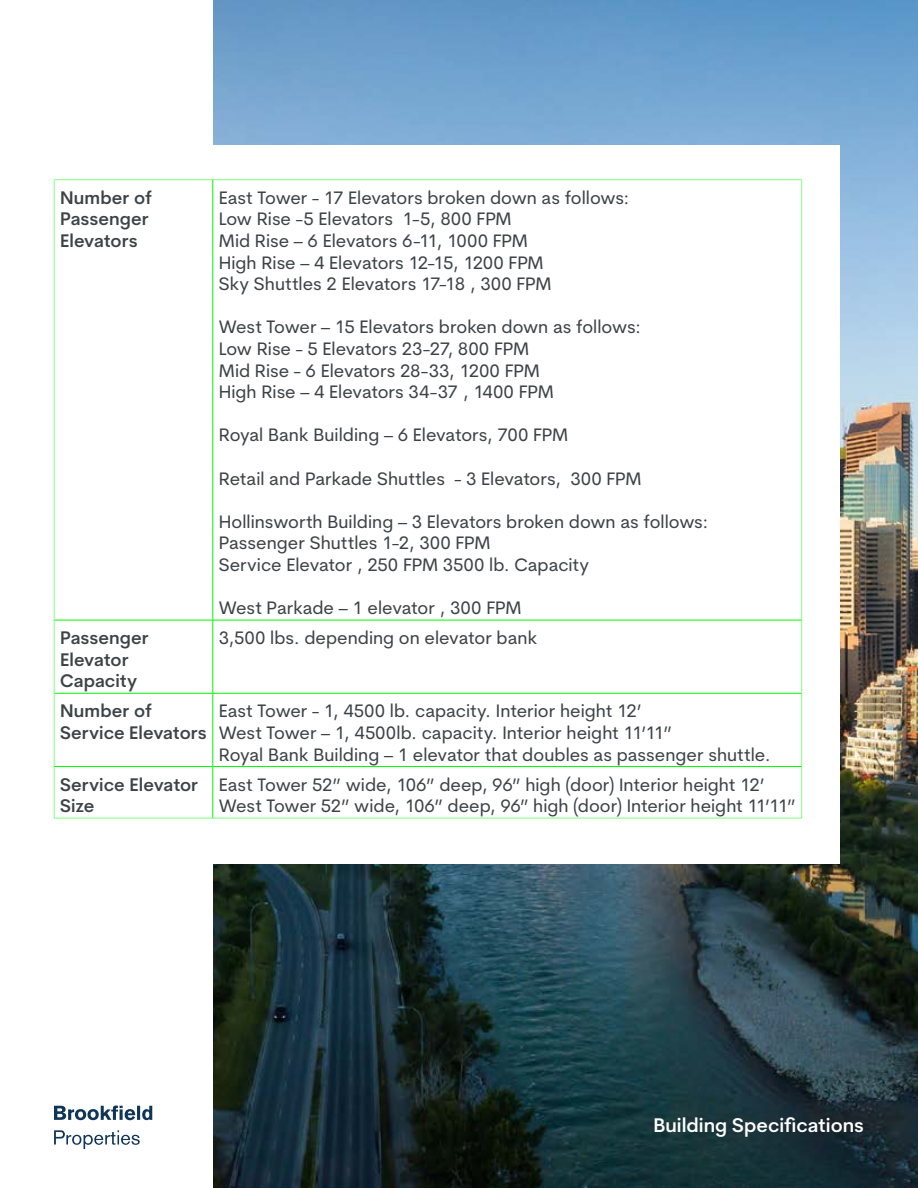
<style>
.page{position:relative;width:918px;height:1188px;background:#fff}
.page>*{position:absolute;margin:0;border:0;box-sizing:border-box;transform-origin:0 0}
.t1{font:600 19.5px "Cerebri Sans";color:#fff}
.t2{font:18px/21.6px "Cerebri Sans";color:#3c4347}
.t3{font:600 18px/21.6px "Cerebri Sans";color:#3c4347}
</style>
<div class="page">
<img style="left:213px;top:0;width:705px;height:1188px">
<div style="left:54px;top:146px;width:786px;height:718px;background:#fff"></div>
<hr style="left:54px;top:179px;width:159px;height:1px;background:#80ff80">
<hr style="left:54px;top:180px;width:1px;height:440px;background:#80ff80">
<hr style="left:213px;top:179px;width:589px;height:1px;background:#80ff80">
<hr style="left:801px;top:180px;width:1px;height:440px;background:#80ff80">
<hr style="left:54px;top:620px;width:1px;height:73px;background:#80ff80">
<hr style="left:801px;top:620px;width:1px;height:73px;background:#80ff80">
<hr style="left:54px;top:693px;width:1px;height:74px;background:#80ff80">
<hr style="left:801px;top:693px;width:1px;height:74px;background:#80ff80">
<hr style="left:54px;top:767px;width:1px;height:51px;background:#80ff80">
<hr style="left:801px;top:767px;width:1px;height:51px;background:#80ff80">
<hr style="left:54px;top:818px;width:159px;height:1px;background:#80ff80">
<hr style="left:213px;top:818px;width:589px;height:1px;background:#80ff80">
<hr style="left:213px;top:180px;width:1px;height:440px;background:#0f0">
<hr style="left:54px;top:620px;width:159px;height:1px;background:#0f0">
<hr style="left:213px;top:620px;width:589px;height:1px;background:#0f0">
<hr style="left:213px;top:620px;width:1px;height:73px;background:#0f0">
<hr style="left:54px;top:693px;width:159px;height:1px;background:#0f0">
<hr style="left:213px;top:693px;width:589px;height:1px;background:#0f0">
<hr style="left:213px;top:693px;width:1px;height:73px;background:#0f0">
<hr style="left:54px;top:766px;width:159px;height:1px;background:#0f0">
<hr style="left:213px;top:766px;width:589px;height:1px;background:#0f0">
<hr style="left:213px;top:767px;width:1px;height:51px;background:#0f0">
<svg style="left:54px;top:1106px;width:98px;height:14px"></svg>
<svg style="left:54px;top:1130px;width:86px;height:19px"></svg>
<p class="t3" style="left:60px;top:186px;width:93px">Number of<br>Passenger<br>Elevators</p>
<p class="t2" style="left:219px;top:187px;width:412px">East Tower - 17 Elevators broken down as follows:<br>Low Rise -5 Elevators 1-5, 800 FPM<br>Mid Rise – 6 Elevators 6-11, 1000 FPM<br>High Rise – 4 Elevators 12-15, 1200 FPM<br>Sky Shuttles 2 Elevators 17-18 , 300 FPM</p>
<p class="t2" style="left:219px;top:316px;width:424px">West Tower – 15 Elevators broken down as follows:<br>Low Rise - 5 Elevators 23-27, 800 FPM<br>Mid Rise - 6 Elevators 28-33, 1200 FPM<br>High Rise – 4 Elevators 34-37 , 1400 FPM</p>
<p class="t2" style="left:219px;top:424px;width:351px">Royal Bank Building – 6 Elevators, 700 FPM</p>
<p class="t2" style="left:219px;top:467px;width:424px">Retail and Parkade Shuttles - 3 Elevators, 300 FPM</p>
<p class="t2" style="left:219px;top:511px;width:491px">Hollinsworth Building – 3 Elevators broken down as follows:<br>Passenger Shuttles 1-2, 300 FPM<br>Service Elevator , 250 FPM 3500 lb. Capacity</p>
<p class="t2" style="left:219px;top:597px;width:304px">West Parkade – 1 elevator , 300 FPM</p>
<p class="t3" style="left:60px;top:627px;width:90px">Passenger<br>Elevator<br>Capacity</p>
<p class="t2" style="left:219px;top:627px;width:320px">3,500 lbs. depending on elevator bank</p>
<p class="t3" style="left:60px;top:700px;width:148px">Number of<br>Service Elevators</p>
<p class="t2" style="left:219px;top:700px;width:553px">East Tower - 1, 4500 lb. capacity. Interior height 12’<br>West Tower – 1, 4500lb. capacity. Interior height 11’11”<br>Royal Bank Building – 1 elevator that doubles as passenger shuttle.</p>
<p class="t3" style="left:60px;top:773px;width:139px">Service Elevator<br>Size</p>
<p class="t2" style="left:219px;top:773px;width:578px">East Tower 52” wide, 106” deep, 96” high (door) Interior height 12’<br>West Tower 52” wide, 106” deep, 96” high (door) Interior height 11’11”</p>
<p class="t1" style="left:653px;top:1113px;width:212px">Building Specifications</p>
</div>
